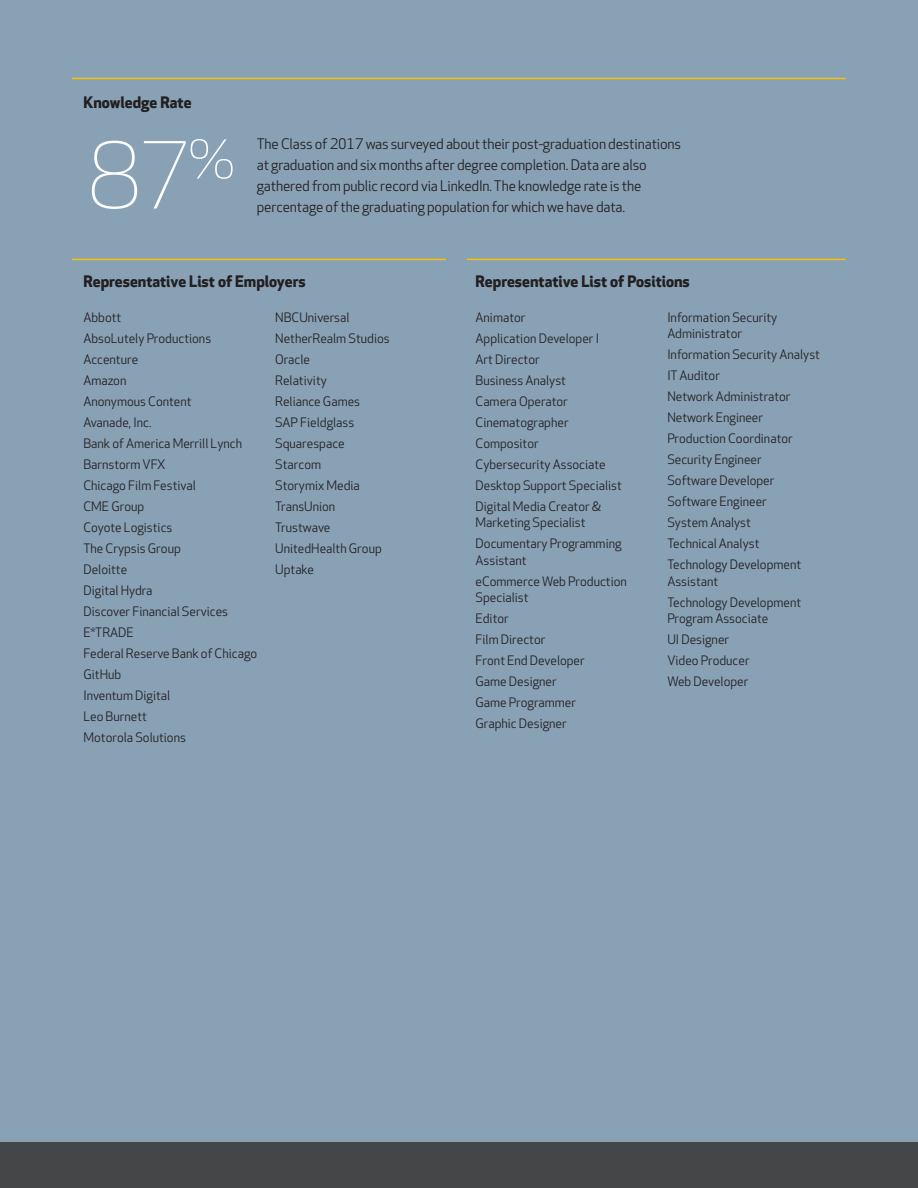
<style>
.page{position:relative;width:918px;height:1188px;background:#88a1b5}
.page>*{position:absolute;margin:0;border:0;box-sizing:border-box;transform-origin:0 0}
.t1{font:300 90px "Apex New";color:#fff}
.t2{font:700 15.45px "Apex New";color:#231f20}
.t3{font:14.25px/21px "Apex New";letter-spacing:-.01em;color:#231f20}
.t4{font:12.75px/21px "Apex New";color:#231f20}
</style>
<div class="page">
<div style="left:0;top:1143px;width:918px;height:45px;background:#454647"></div>
<hr style="left:72px;top:78px;width:774px;height:1px;background:#f2c309">
<hr style="left:72px;top:259px;width:374px;height:1px;background:#f2c309">
<hr style="left:467px;top:259px;width:379px;height:1px;background:#f2c309">
<p class="t2" style="left:83px;top:93px;width:110px">Knowledge Rate</p>
<h1 class="t1" style="left:88px;top:126px;width:149px">87<sup>%</sup></h1>
<p class="t3" style="left:257px;top:134px;width:426px">The Class of 2017 was surveyed about their post-graduation destinations at graduation and six months after degree completion. Data are also gathered from public record via LinkedIn. The knowledge rate is the percentage of the graduating population for which we have data.</p>
<p class="t2" style="left:83px;top:272px;width:224px">Representative List of Employers</p>
<p class="t2" style="left:476px;top:272px;width:216px">Representative List of Positions</p>
<p class="t4" style="left:83px;top:307px;width:175px">Abbott<br>AbsoLutely Productions<br>Accenture<br>Amazon<br>Anonymous Content<br>Avanade, Inc.<br>Bank of America Merrill Lynch<br>Barnstorm VFX<br>Chicago Film Festival<br>CME Group<br>Coyote Logistics<br>The Crypsis Group<br>Deloitte<br>Digital Hydra<br>Discover Financial Services<br>E*TRADE<br>Federal Reserve Bank of Chicago<br>GitHub<br>Inventum Digital<br>Leo Burnett<br>Motorola Solutions</p>
<p class="t4" style="left:275px;top:307px;width:116px">NBCUniversal<br>NetherRealm Studios<br>Oracle<br>Relativity<br>Reliance Games<br>SAP Fieldglass<br>Squarespace<br>Starcom<br>Storymix Media<br>TransUnion<br>Trustwave<br>UnitedHealth Group<br>Uptake</p>
<p class="t4" style="left:476px;top:307px;width:148px">Animator<br>Application Developer I<br>Art Director<br>Business Analyst<br>Camera Operator<br>Cinematographer<br>Compositor<br>Cybersecurity Associate<br>Desktop Support Specialist<br>Digital Media Creator &amp;</p>
<p class="t4" style="left:667px;top:309px;width:111px;line-height:16.5px">Information Security<br>Administrator</p>
<p class="t4" style="left:667px;top:345px;width:154px">Information Security Analyst<br>IT Auditor<br>Network Administrator<br>Network Engineer<br>Production Coordinator<br>Security Engineer<br>Software Developer<br>Software Engineer<br>System Analyst<br>Technical Analyst<br>Technology Development</p>
<p class="t4" style="left:667px;top:571px;width:135px">Assistant<br>Technology Development</p>
<p class="t4" style="left:667px;top:609px;width:103px">Program Associate<br>UI Designer<br>Video Producer<br>Web Developer</p>
<p class="t4" style="left:476px;top:513px;width:148px">Marketing Specialist<br>Documentary Programming</p>
<p class="t4" style="left:476px;top:550px;width:153px">Assistant<br>eCommerce Web Production</p>
<p class="t4" style="left:476px;top:588px;width:111px">Specialist<br>Editor<br>Film Director<br>Front End Developer<br>Game Designer<br>Game Programmer<br>Graphic Designer</p>
</div>
